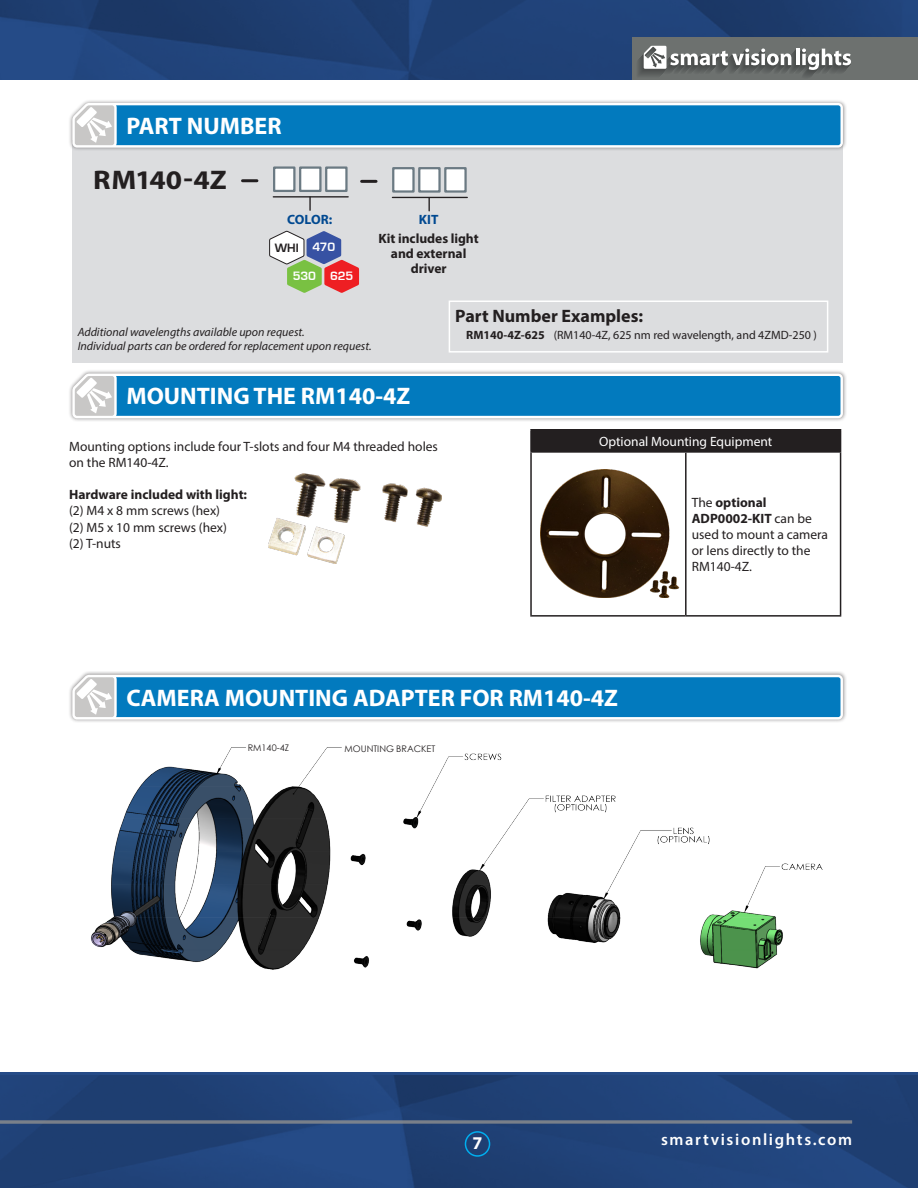
<style>
.page{position:relative;width:918px;height:1188px;background:#fff}
.page>*{position:absolute;margin:0;border:0;box-sizing:border-box;transform-origin:0 0}
.t1{font:700 27px "Myriad Pro";color:#231f20;scale:1.09 1}
.t2{font:700 24px "Myriad Pro";color:#fff}
.t3{font:700 18px "Myriad Pro";color:#231f20}
.t4{font:700 18px "Myriad Pro";color:#fff}
.t5{font:600 16.5px "Myriad Pro";letter-spacing:.1em;color:#fff}
.t6{font:13.5px/16.2px "Myriad Pro";color:#231f20}
.t7{font:700 13.5px/15px "Myriad Pro";color:#231f20;text-align:center}
.t8{font:13.5px "Myriad Pro";color:#fff}
.t9{font:700 13.5px "Myriad Pro";letter-spacing:-.005em;color:#014991}
.t10{font:700 12.45px "Eurostile";letter-spacing:-.02em;color:#fff}
.t11{font:700 12.45px "Eurostile";color:#231f20}
.t12{font:italic 12px "Myriad Pro";color:#231f20}
.t13{font:12px "Myriad Pro";color:#231f20}
.t14{font:9.15px "Century Gothic";color:#231f20}
.s1{font-weight:700}
</style>
<div class="page">
<div style="left:72px;top:140px;width:771px;height:222px;background:#dcdddf"></div>
<div style="left:68px;top:99px;width:779px;height:53px;background:#231f20;opacity:.5"></div>
<svg style="left:72px;top:103px;width:771px;height:45px;background:#2a8dc6"></svg>
<img style="left:269px;top:473px;width:172px;height:91px">
<svg style="left:269px;top:231px;width:90px;height:62px"></svg>
<svg style="left:309px;top:198px;width:2px;height:12px"></svg>
<hr style="left:273px;top:196px;width:75px;height:2px;background:#231f20">
<div style="left:273px;top:166px;width:23px;height:26px;background:#fff;border:2px solid #6b7a83"></div>
<div style="left:299px;top:166px;width:23px;height:26px;background:#fff;border:2px solid #6b7a83"></div>
<div style="left:325px;top:166px;width:23px;height:26px;background:#fff;border:2px solid #6b7a83"></div>
<hr style="left:243px;top:179px;width:14px;height:3px;background:#231f20">
<div style="left:68px;top:671px;width:779px;height:53px;background:#231f20;opacity:.5"></div>
<svg style="left:72px;top:675px;width:771px;height:45px;background:#1d87c3"></svg>
<img style="left:90px;top:716px;width:738px;height:254px">
<svg style="left:96px;top:935px;width:9px;height:7px"></svg>
<div style="left:247px;top:743px;width:41px;height:11px;background:#fff"></div>
<div style="left:343px;top:743px;width:48px;height:12px;background:#fff"></div>
<img style="left:0;top:0;width:918px;height:79px">
<div style="left:0;top:1073px;width:918px;height:115px;background:#254b87"></div>
<img style="left:0;top:1075px;width:918px;height:112px">
<svg style="left:0;top:1120px;width:852px;height:4px;background:#6a7586"></svg>
<div style="left:465px;top:1131px;width:25px;height:26px;border:2px solid #00aeef;border-radius:50%"></div>
<div style="left:633px;top:37px;width:285px;height:42px;background:#6d716f"></div>
<svg style="left:638px;top:46px;width:213px;height:31px"></svg>
<div style="left:449px;top:301px;width:379px;height:52px;background:#dcdddf;border:2px solid #fff"></div>
<div style="left:531px;top:430px;width:310px;height:22px;background:#231f20"></div>
<hr style="left:530px;top:453px;width:2px;height:162px;background:#231f20">
<hr style="left:685px;top:453px;width:2px;height:162px;background:#231f20">
<hr style="left:840px;top:453px;width:1px;height:162px;background:#231f20">
<hr style="left:530px;top:615px;width:156px;height:2px;background:#231f20">
<hr style="left:686px;top:615px;width:155px;height:2px;background:#231f20">
<hr style="left:530px;top:429px;width:156px;height:2px;background:#231f20">
<hr style="left:530px;top:431px;width:2px;height:20px;background:#231f20">
<hr style="left:686px;top:429px;width:155px;height:2px;background:#231f20">
<hr style="left:530px;top:451px;width:156px;height:2px;background:#231f20">
<hr style="left:686px;top:451px;width:155px;height:2px;background:#231f20">
<img style="left:540px;top:469px;width:140px;height:129px">
<svg style="left:429px;top:198px;width:1px;height:13px"></svg>
<hr style="left:392px;top:197px;width:75px;height:1px;background:#231f20">
<div style="left:392px;top:167px;width:23px;height:26px;background:#fff;border:2px solid #6b7a83"></div>
<div style="left:418px;top:167px;width:23px;height:26px;background:#fff;border:2px solid #6b7a83"></div>
<div style="left:444px;top:167px;width:23px;height:26px;background:#fff;border:2px solid #6b7a83"></div>
<hr style="left:362px;top:180px;width:14px;height:3px;background:#231f20">
<div style="left:68px;top:369px;width:779px;height:53px;background:#231f20;opacity:.5"></div>
<svg style="left:72px;top:374px;width:771px;height:44px;background:#268cc5"></svg>
<p class="t2" style="left:126px;top:110px;width:157px">PART NUMBER</p>
<p class="t1" style="left:93px;top:162px;width:124px">RM140-4Z</p>
<p class="t9" style="left:287px;top:210px;width:47px">COLOR:</p>
<p class="t11" style="left:275px;top:241px;width:26px">WHI</p>
<p class="t10" style="left:313px;top:240px;width:24px">470</p>
<p class="t10" style="left:293px;top:269px;width:25px">530</p>
<p class="t10" style="left:330px;top:269px;width:24px">625</p>
<p class="t9" style="left:419px;top:211px;width:21px">KIT</p>
<p class="t7" style="left:379px;top:230px;width:102px">Kit includes light and external driver</p>
<p class="t12" style="left:78px;top:324px;width:229px">Additional wavelengths available upon request.</p>
<p class="t12" style="left:78px;top:339px;width:295px">Individual parts can be ordered for replacement upon request.</p>
<p class="t2" style="left:126px;top:380px;width:286px">MOUNTING THE RM140-4Z</p>
<p class="t6" style="left:69px;top:438px;width:370px">Mounting options include four T-slots and four M4 threaded holes on the RM140-4Z.</p>
<p class="t7" style="left:69px;top:487px;width:180px">Hardware included with light:</p>
<p class="t6" style="left:69px;top:503px;width:153px">(2) M4 x 8 mm screws (hex)</p>
<p class="t6" style="left:69px;top:519px;width:159px">(2) M5 x 10 mm screws (hex)</p>
<p class="t6" style="left:69px;top:535px;width:53px">(2) T-nuts</p>
<p class="t3" style="left:455px;top:305px;width:189px">Part Number Examples:</p>
<p class="t13" style="left:466px;top:328px;width:352px"><span class="s1">RM140-4Z-625</span> (RM140-4Z, 625 nm red wavelength, and 4ZMD-250 )</p>
<p class="t8" style="left:599px;top:433px;width:175px">Optional Mounting Equipment</p>
<p class="t6" style="left:692px;top:494px;width:138px">The <span class="s1">optional<br>ADP0002-KIT</span> can be used to mount a camera or lens directly to the<br>RM140-4Z.</p>
<p class="t2" style="left:126px;top:682px;width:493px">CAMERA MOUNTING ADAPTER FOR RM140-4Z</p>
<p class="t14" style="left:248px;top:742px;width:43px">RM140-4Z</p>
<p class="t14" style="left:345px;top:742px;width:92px">MOUNTING BRACKET</p>
<p class="t4" style="left:473px;top:1131px;width:11px">7</p>
<p class="t5" style="left:661px;top:1129px;width:193px">smartvisionlights.com</p>
</div>
